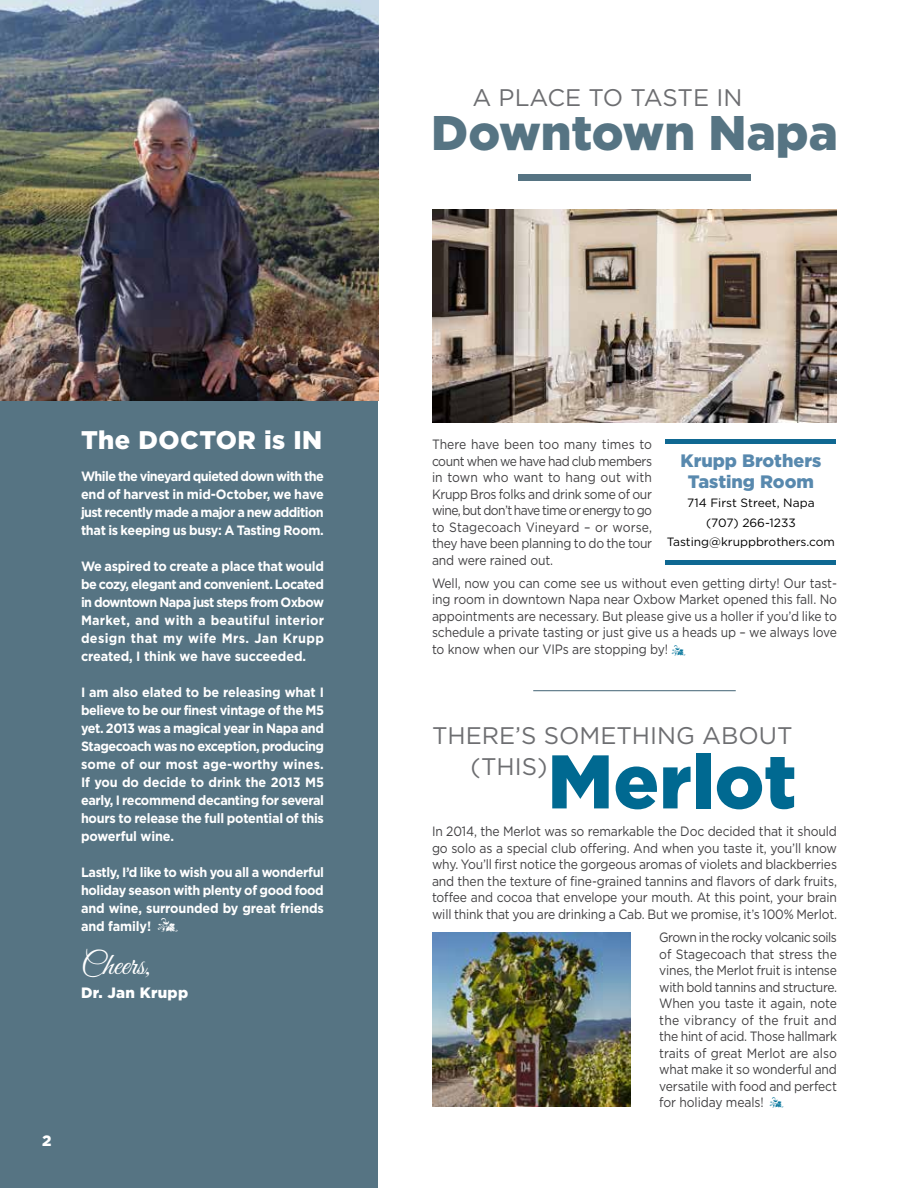
<style>
.page{position:relative;width:918px;height:1188px;background:#fff}
.page>*{position:absolute;margin:0;border:0;box-sizing:border-box;transform-origin:0 0}
.t1{font:900 75.75px "Gotham";color:#006991}
.t2{font:900 48.6px "Gotham";color:#567483}
.t3{font:31.5px "Great Vibes";color:#fff}
.t4{font:900 25.5px "Gotham";letter-spacing:.02em;color:#fff}
.t5{font:24px "Gotham";color:#6d6e71}
.t6{font:900 18px/21px "Gotham";color:#5889ae;text-align:center}
.t7{font:900 15px "Gotham";letter-spacing:.02em;color:#fff}
.t8{font:13.5px/16.5px "Gotham";letter-spacing:-.015em;color:#414042;text-align:justify;scale:.9 1}
.t9{font:700 13.5px/18px "Gotham";letter-spacing:-.02em;color:#fff;text-align:justify;scale:.94 1}
.t10{font:12px/19.5px "Gotham";color:#000;text-align:center}
.s1{font-family:"Type Embellishments Two Let Plain";font-weight:400;font-size:18px}
.s2{font-family:"Type Embellishments Two Let Plain";color:#00739a}
</style>
<div class="page">
<div style="left:0;top:0;width:378px;height:1188px;background:#567483"></div>
<img style="left:0;top:0;width:378px;height:401px">
<img style="left:432px;top:933px;width:198px;height:174px">
<div style="left:518px;top:174px;width:233px;height:6px;background:#567483"></div>
<img style="left:432px;top:210px;width:405px;height:213px">
<hr style="left:533px;top:690px;width:203px;height:1px;background:#567483">
<hr style="left:666px;top:561px;width:170px;height:4px;background:#0f6892">
<hr style="left:666px;top:440px;width:170px;height:4px;background:#0f6892">
<h3 class="t5" style="left:472px;top:82px;width:271px">A PLACE TO TASTE IN</h3>
<h2 class="t2" style="left:431px;top:100px;width:408px">Downtown Napa</h2>
<h3 class="t4" style="left:81px;top:423px;width:243px">The DOCTOR is IN</h3>
<p class="t9" style="left:81px;top:467px;width:260px">While the vineyard quieted down with the end of harvest in mid-October, we have just recently made a major a new addition that is keeping us busy: A Tasting Room.</p>
<p class="t9" style="left:81px;top:557px;width:260px">We aspired to create a place that would be cozy, elegant and convenient. Located in downtown Napa just steps from Oxbow Market, and with a beautiful interior design that my wife Mrs. Jan Krupp created, I think we have succeeded.</p>
<p class="t9" style="left:81px;top:683px;width:260px">I am also elated to be releasing what I believe to be our finest vintage of the M5 yet. 2013 was a magical year in Napa and Stagecoach was no exception, producing some of our most age-worthy wines.<br>If you do decide to drink the 2013 M5 early, I recommend decanting for several hours to release the full potential of this powerful wine.</p>
<p class="t9" style="left:81px;top:863px;width:260px">Lastly, I’d like to wish you all a wonderful holiday season with plenty of good food and wine, surrounded by great friends and family! <span class="s1">^</span></p>
<h3 class="t3" style="left:81px;top:947px;width:71px">Cheers,</h3>
<p class="t7" style="left:81px;top:983px;width:109px">Dr. Jan Krupp</p>
<p class="t7" style="left:42px;top:1130px;width:11px">2</p>
<p class="t8" style="left:432px;top:436px;width:246px">There have been too many times to count when we have had club members in town who want to hang out with Krupp Bros folks and drink some of our wine, but don’t have time or energy to go to Stagecoach Vineyard – or worse, they have been planning to do the tour and were rained out.</p>
<p class="t8" style="left:432px;top:574px;width:452px">Well, now you can come see us without even getting dirty! Our tast&shy;ing room in downtown Napa near Oxbow Market opened this fall. No appointments are necessary. But please give us a holler if you’d like to schedule a private tasting or just give us a heads up – we always love to know when our VIPs are stopping by! <span class="s2">^</span></p>
<h3 class="t6" style="left:681px;top:450px;width:142px">Krupp Brothers<br>Tasting Room</h3>
<p class="t10" style="left:667px;top:493px;width:170px">714 First Street, Napa<br>(707) 266-1233<br>Tasting@kruppbrothers.com</p>
<h3 class="t5" style="left:432px;top:720px;width:362px">THERE’S SOMETHING ABOUT</h3>
<h1 class="t1" style="left:548px;top:729px;width:251px">Merlot</h1>
<h3 class="t5" style="left:471px;top:752px;width:78px">(THIS)</h3>
<p class="t8" style="left:432px;top:823px;width:452px">In 2014, the Merlot was so remarkable the Doc decided that it should go solo as a special club offering. And when you taste it, you’ll know why. You’ll first notice the gorgeous aromas of violets and blackberries and then the texture of fine-grained tannins and flavors of dark fruits, toffee and cocoa that envelope your mouth. At this point, your brain will think that you are drinking a Cab. But we promise, it’s 100% Merlot.</p>
<p class="t8" style="left:659px;top:929px;width:199px">Grown in the rocky volcanic soils of Stagecoach that stress the vines, the Merlot fruit is intense with bold tannins and structure.<br>When you taste it again, note the vibrancy of the fruit and the hint of acid. Those hallmark traits of great Merlot are also what make it so wonderful and versatile with food and perfect for holiday meals! <span class="s2">^</span></p>
</div>
